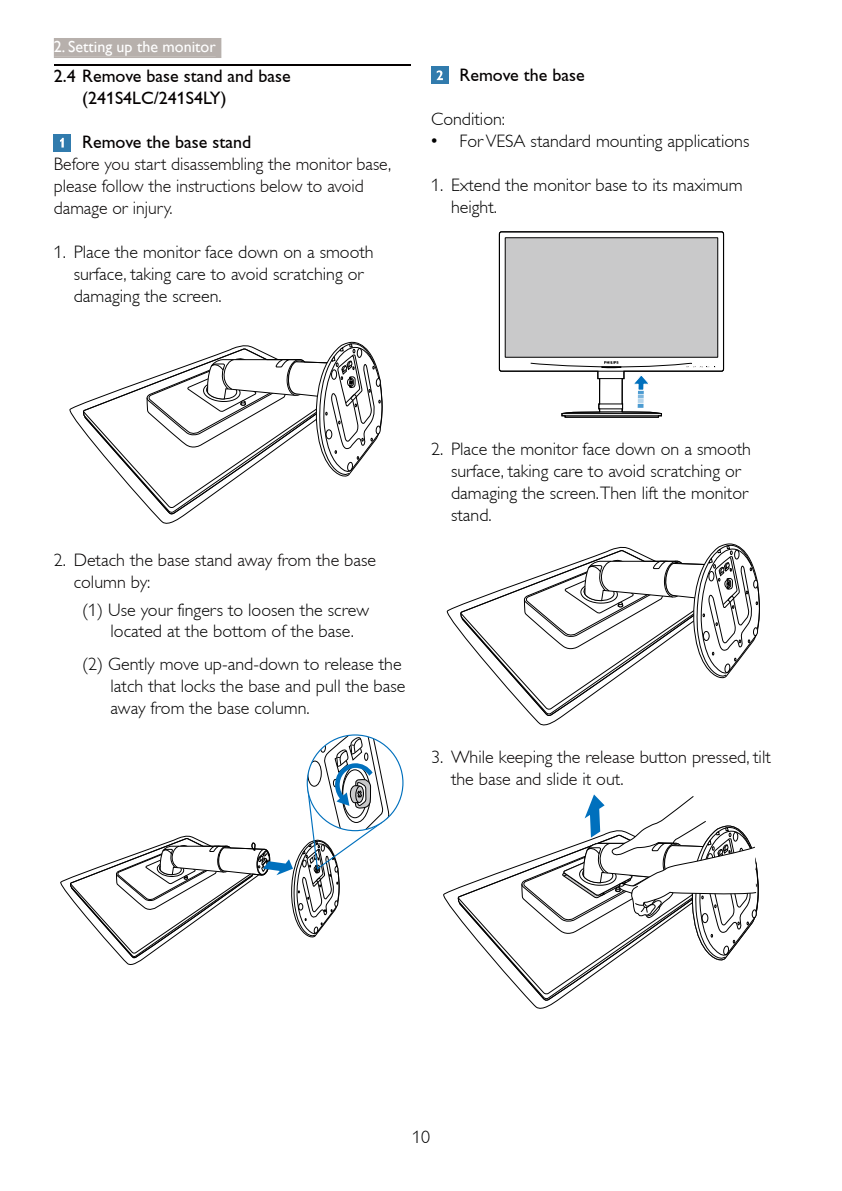
<style>
.page{position:relative;width:842px;height:1191px;background:#fff}
.page>*{position:absolute;margin:0;border:0;box-sizing:border-box;transform-origin:0 0}
.t1{font:300 18px/22px "Gill Alt One";color:#000}
.t2{font:300 18px/22px "Gill Alt One";color:#040000}
.t3{font:18px/22px "Gill Alt One";color:#040000}
.t4{font:16px "Gill Sans Alt One WGL";color:#fff}
.s1{font-family:"Arial";font-weight:400}
.s2{color:#000}
</style>
<div class="page">
<svg style="left:54px;top:38px;width:167px;height:20px"></svg>
<div style="left:54px;top:41px;width:162px;height:15px;background:#b7b0ac"></div>
<div style="left:54px;top:134px;width:17px;height:17px;background:#317bad"></div>
<svg style="left:60px;top:138px;width:4px;height:9px"></svg>
<svg style="left:83px;top:341px;width:300px;height:172px"></svg>
<svg style="left:60px;top:735px;width:330px;height:230px"></svg>
<hr style="left:54px;top:64px;width:357px;height:2px;background:#040000">
<div style="left:431px;top:67px;width:17px;height:17px;background:#317bad"></div>
<svg style="left:437px;top:70px;width:6px;height:10px"></svg>
<svg style="left:498px;top:231px;width:227px;height:187px"></svg>
<svg style="left:461px;top:543px;width:299px;height:171px"></svg>
<svg style="left:458px;top:794px;width:301px;height:205px"></svg>
<p class="t4" style="left:54px;top:36px;width:163px">2. Setting up the monitor</p>
<p class="t3" style="left:82px;top:67px;width:210px;text-indent:-28px">2.4 Remove base stand and base (241S4LC/241S4LY)</p>
<p class="t3" style="left:82px;top:133px;width:170px">Remove the base stand</p>
<p class="t2" style="left:54px;top:155px;width:339px">Before you start disassembling the monitor base, please follow the instructions below to avoid damage or injury.</p>
<p class="t1" style="left:74px;top:243px;width:301px;text-indent:-20px">1. Place the monitor face down on a smooth surface, taking care to avoid scratching or damaging the screen.</p>
<p class="t3" style="left:460px;top:66px;width:127px">Remove the base</p>
<p class="t1" style="left:431px;top:110px;width:75px">Condition:</p>
<p class="t1" style="left:431px;top:132px;width:320px"><span class="s1">•</span> For VESA standard mounting applications</p>
<p class="t1" style="left:451px;top:176px;width:293px;text-indent:-20px">1. Extend the monitor base to its maximum height.</p>
<p class="t2" style="left:74px;top:551px;width:304px;text-indent:-20px"><span class="s2">2.</span> Detach the base stand away from the base column by:</p>
<p class="t1" style="left:111px;top:601px;width:260px;text-indent:-28px">(1) Use your fingers to loosen the screw located at the bottom of the base.</p>
<p class="t1" style="left:111px;top:655px;width:296px;text-indent:-28px">(2) Gently move up-and-down to release the latch that locks the base and pull the base away from the base column.</p>
<p class="t1" style="left:451px;top:440px;width:301px;text-indent:-20px">2. Place the monitor face down on a smooth surface, taking care to avoid scratching or damaging the screen.Then lift the monitor stand.</p>
<p class="t2" style="left:451px;top:748px;width:321px;text-indent:-20px"><span class="s2">3.</span> While keeping the release button pressed, tilt the base and slide it out.</p>
<p class="t1" style="left:412px;top:1128px;width:19px">10</p>
</div>
